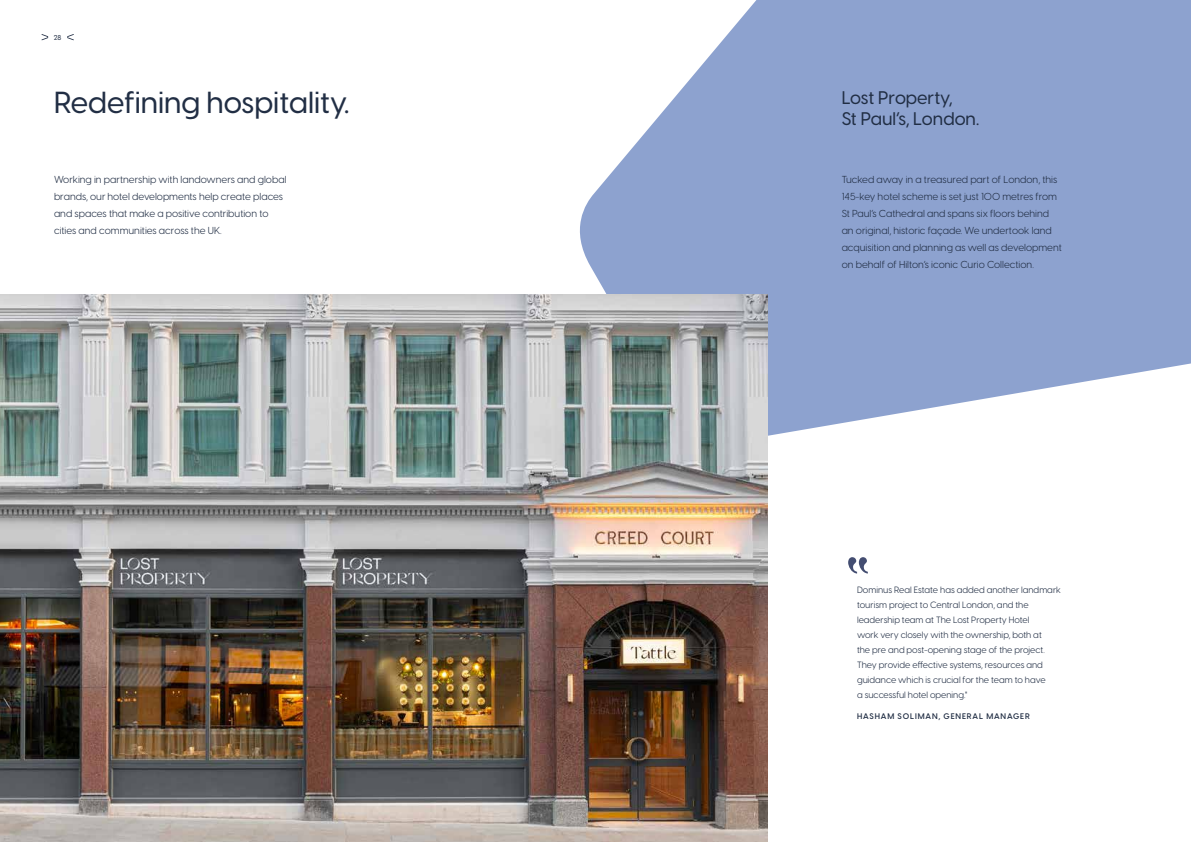
<style>
.page{position:relative;width:1191px;height:842px;background:#fff}
.page>*{position:absolute;margin:0;border:0;box-sizing:border-box;transform-origin:0 0}
.t1{font:500 30px "Visby CF";color:#212e44}
.t2{font:500 18px/21.6px "Visby CF";color:#212e44}
.t3{font:10px/17px "Visby CF";color:#212e44}
.t4{font:9px/15px "Visby CF";color:#212e44}
.t5{font:600 8px "Visby CF";letter-spacing:.11em;color:#212e44}
.t6{font:500 7px "Visby CF";color:#212e44}
</style>
<div class="page">
<svg style="left:42px;top:34px;width:6px;height:6px"></svg>
<svg style="left:67px;top:34px;width:7px;height:6px"></svg>
<svg style="left:569px;top:0;width:622px;height:436px;fill:#8da2cf"></svg>
<img style="left:0;top:295px;width:768px;height:547px">
<p class="t6" style="left:54px;top:32px;width:9px">28</p>
<h1 class="t1" style="left:54px;top:80px;width:297px">Redefining hospitality.</h1>
<p class="t3" style="left:54px;top:170px;width:234px">Working in partnership with landowners and global brands, our hotel developments help create places and spaces that make a positive contribution to cities and communities across the UK.</p>
<h2 class="t2" style="left:841px;top:85px;width:139px">Lost Property,<br>St Paul’s, London.</h2>
<p class="t3" style="left:841px;top:170px;width:222px">Tucked away in a treasured part of London, this 145-key hotel scheme is set just 100 metres from St Paul’s Cathedral and spans six floors behind an original, historic façade. We undertook land acquisition and planning as well as development on behalf of Hilton’s iconic Curio Collection.</p>
<p class="t4" style="left:857px;top:582px;width:205px">Dominus Real Estate has added another landmark tourism project to Central London, and the leadership team at The Lost Property Hotel<br>work very closely with the ownership, both at<br>the pre and post-opening stage of the project.<br>They provide effective systems, resources and guidance which is crucial for the team to have<br>a successful hotel opening."</p>
<p class="t5" style="left:857px;top:710px;width:174px">HASHAM SOLIMAN, GENERAL MANAGER</p>
</div>
